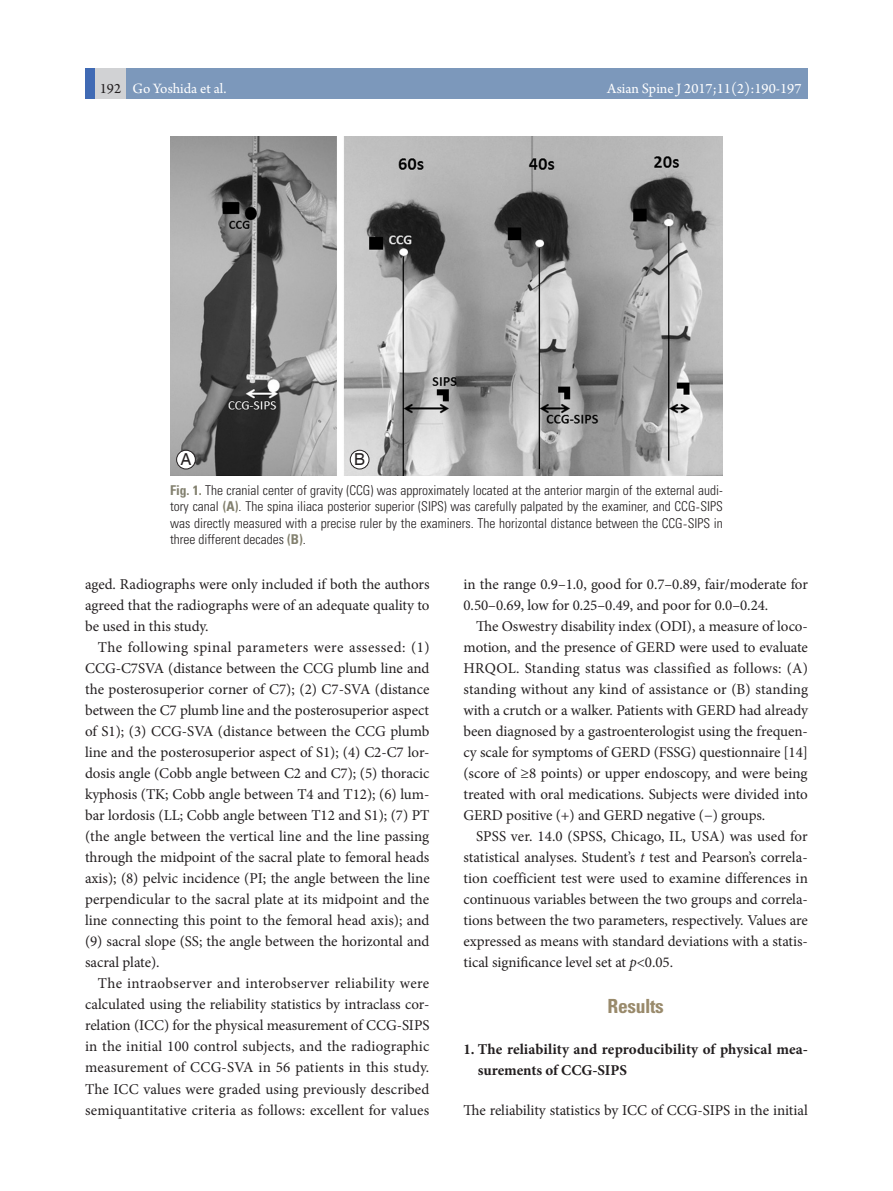
<style>
.page{position:relative;width:893px;height:1191px;background:#fff}
.page>*{position:absolute;margin:0;border:0;box-sizing:border-box;transform-origin:0 0}
.본문_대제목{font:700 condensed 19.5px "Univers LT Std";letter-spacing:-.02em;color:#998a6b}
.t1{font:16.5px "Helvetica";color:#231f20}
.본문_내용{font:15px/21px "Minion Pro";letter-spacing:-.005em;color:#231f20;text-align:justify}
.본문_중제목{font:700 15px/21px "Minion Pro";letter-spacing:.005em;color:#231f20}
.본문_내용_첫문단{font:15px "Minion Pro";letter-spacing:-.005em;color:#231f20}
.t2{font:15px "Arno Pro";color:#fff}
.표_그림설명{font:300 condensed 13.5px/16.2px "Univers LT Std";color:#231f20;text-align:justify}
.s1{color:#231f20}
.s2{font-weight:700;color:#82806e}
.s3{font-family:"Minion Pro";font-weight:400;font-stretch:normal}
.s4{font-style:italic}
</style>
<div class="page">
<div style="left:85px;top:68px;width:58px;height:31px;background:#d1d2d4"></div>
<div style="left:126px;top:68px;width:682px;height:31px;background:#7c98bb"></div>
<div style="left:85px;top:68px;width:10px;height:31px;background:#406ab4"></div>
<img style="left:170px;top:136px;width:552px;height:339px">
<div style="left:177px;top:450px;width:18px;height:19px;background:#fff;border-radius:50%"></div>
<div style="left:176px;top:450px;width:20px;height:19px;border:1px solid #231f20;border-radius:50%"></div>
<div style="left:350px;top:450px;width:19px;height:19px;background:#fff;border-radius:50%"></div>
<div style="left:350px;top:450px;width:19px;height:19px;border:1px solid #231f20;border-radius:50%"></div>
<p class="t2" style="left:100px;top:80px;width:128px"><span class="s1">192</span> Go Yoshida et al.</p>
<p class="t2" style="left:607px;top:80px;width:196px">Asian Spine J 2017;11(2):190-197</p>
<p class="t1" style="left:180px;top:450px;width:13px">A</p>
<p class="t1" style="left:354px;top:450px;width:13px">B</p>
<p class="표_그림설명" style="left:170px;top:482px;width:554px"><span class="s2">Fig. 1.</span> The cranial center of gravity (CCG) was approximately located at the anterior margin of the external audi&shy;tory canal <span class="s2">(A)</span>. The spina iliaca posterior superior (SIPS) was carefully palpated by the examiner, and CCG<span class="s3">-</span>SIPS was directly measured with a precise ruler by the examiners. The horizontal distance between the CCG<span class="s3">-</span>SIPS in three different decades <span class="s2">(B)</span>.</p>
<p class="본문_내용" style="left:85px;top:574px;width:346px">aged. Radiographs were only included if both the authors agreed that the radiographs were of an adequate quality to be used in this study.</p>
<p class="본문_내용" style="left:85px;top:637px;width:346px;text-indent:13px">The following spinal parameters were assessed: (1)<br>CCG-C7SVA (distance between the CCG plumb line and the posterosuperior corner of C7); (2) C7-SVA (distance between the C7 plumb line and the posterosuperior aspect of S1); (3) CCG-SVA (distance between the CCG plumb line and the posterosuperior aspect of S1); (4) C2-C7 lor&shy;dosis angle (Cobb angle between C2 and C7); (5) thoracic kyphosis (TK; Cobb angle between T4 and T12); (6) lum&shy;bar lordosis (LL; Cobb angle between T12 and S1); (7) PT (the angle between the vertical line and the line passing through the midpoint of the sacral plate to femoral heads axis); (8) pelvic incidence (PI; the angle between the line perpendicular to the sacral plate at its midpoint and the line connecting this point to the femoral head axis); and (9) sacral slope (SS; the angle between the horizontal and sacral plate).</p>
<p class="본문_내용" style="left:85px;top:973px;width:346px;text-indent:13px">The intraobserver and interobserver reliability were calculated using the reliability statistics by intraclass cor&shy;relation (ICC) for the physical measurement of CCG-SIPS in the initial 100 control subjects, and the radiographic measurement of CCG-SVA in 56 patients in this study.<br>The ICC values were graded using previously described semiquantitative criteria as follows: excellent for values</p>
<p class="본문_내용" style="left:463px;top:574px;width:346px">in the range 0.9–1.0, good for 0.7–0.89, fair/moderate for<br>0.50–0.69, low for 0.25–0.49, and poor for 0.0–0.24.</p>
<p class="본문_내용" style="left:463px;top:616px;width:346px;text-indent:13px">The Oswestry disability index (ODI), a measure of loco&shy;motion, and the presence of GERD were used to evaluate HRQOL. Standing status was classified as follows: (A) standing without any kind of assistance or (B) standing with a crutch or a walker. Patients with GERD had already been diagnosed by a gastroenterologist using the frequen&shy;cy scale for symptoms of GERD (FSSG) questionnaire [14] (score of ≥8 points) or upper endoscopy, and were being treated with oral medications. Subjects were divided into GERD positive (+) and GERD negative (−) groups.</p>
<p class="본문_내용" style="left:463px;top:826px;width:346px;text-indent:13px">SPSS ver. 14.0 (SPSS, Chicago, IL, USA) was used for statistical analyses. Student’s <span class="s4">t</span> test and Pearson’s correla&shy;tion coefficient test were used to examine differences in continuous variables between the two groups and correla&shy;tions between the two parameters, respectively. Values are expressed as means with standard deviations with a statis&shy;tical significance level set at <span class="s4">p</span>&lt;0.05.</p>
<p class="본문_대제목" style="left:608px;top:994px;width:58px">Results</p>
<p class="본문_중제목" style="left:478px;top:1038px;width:331px;text-indent:-14px">1. The reliability and reproducibility of physical mea&shy;surements of CCG-SIPS</p>
<p class="본문_내용_첫문단" style="left:463px;top:1099px;width:346px">The reliability statistics by ICC of CCG-SIPS in the initial</p>
</div>
